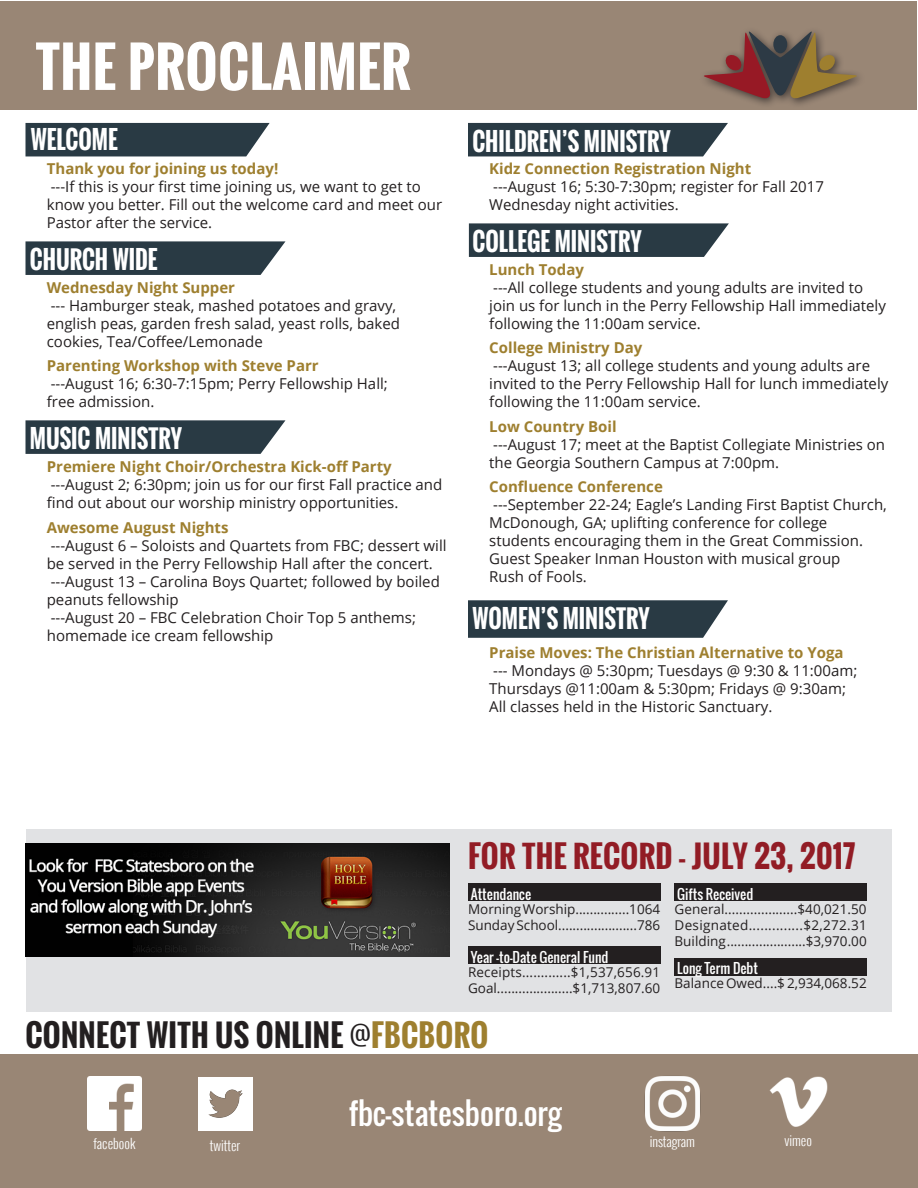
<style>
.page{position:relative;width:918px;height:1188px;background:#fff}
.page>*{position:absolute;margin:0;border:0;box-sizing:border-box;transform-origin:0 0}
.t1{font:700 54px "Oswald";letter-spacing:.01em;color:#fff}
.t2{font:700 30px "Oswald";letter-spacing:.01em;color:#231f20}
.t3{font:700 30px "Oswald";letter-spacing:.01em;color:#921c25}
.t4{font:30px "Oswald";color:#fff}
.t5{font:700 24.75px "Oswald";color:#fff;scale:.91 1}
.t6{font:15px/18px "Open Sans";color:#231f20}
.t7{font:700 15px "Open Sans";color:#9e7f2f}
.t8{font:13.5px "Open Sans";color:#231f20}
.t9{font:13.5px "Oswald";color:#fff}
.t10{font:13.5px "Open Sans";letter-spacing:.025em;color:#231f20}
.t11{font:300 13.5px "Oswald";color:#fff}
.s1{font-weight:300}
.s2{color:#9e7f2f}
</style>
<div class="page">
<div style="left:1px;top:1px;width:916px;height:109px;background:#998675"></div>
<div style="left:699px;top:26px;width:167px;height:82px;background:#231f20;opacity:.75"></div>
<svg style="left:704px;top:32px;width:153px;height:67px"></svg>
<div style="left:26px;top:830px;width:866px;height:182px;background:#e1e2e4"></div>
<div style="left:468px;top:947px;width:192px;height:17px;background:#231f20"></div>
<div style="left:675px;top:958px;width:192px;height:17px;background:#231f20"></div>
<div style="left:468px;top:884px;width:192px;height:17px;background:#231f20"></div>
<div style="left:675px;top:884px;width:192px;height:17px;background:#231f20"></div>
<div style="left:0;top:1055px;width:918px;height:133px;background:#998675"></div>
<img style="left:88px;top:1077px;width:54px;height:54px">
<img style="left:198px;top:1077px;width:54px;height:54px">
<img style="left:644px;top:1076px;width:57px;height:56px">
<img style="left:769px;top:1076px;width:59px;height:51px">
<svg style="left:26px;top:241px;width:259px;height:34px;background:#35454f"></svg>
<svg style="left:469px;top:223px;width:260px;height:34px;background:#35454f"></svg>
<div style="left:468px;top:123px;width:260px;height:33px;background:#293a44"></div>
<svg style="left:26px;top:420px;width:259px;height:34px;background:#35454f"></svg>
<svg style="left:468px;top:600px;width:260px;height:38px;background:#35454e"></svg>
<img style="left:26px;top:843px;width:423px;height:114px">
<div style="left:26px;top:123px;width:244px;height:33px;background:#293a44"></div>
<p class="t1" style="left:36px;top:26px;width:376px">THE PROCLAIMER</p>
<p class="t5" style="left:31px;top:121px;width:97px">WELCOME</p>
<p class="t7" style="left:47px;top:158px;width:233px">Thank you for joining us today!</p>
<p class="t6" style="left:47px;top:178px;width:397px">---If this is your first time joining us, we want to get to know you better. Fill out the welcome card and meet our<br>Pastor after the service.</p>
<p class="t5" style="left:30px;top:241px;width:142px">CHURCH WIDE</p>
<p class="t7" style="left:47px;top:277px;width:190px">Wednesday Night Supper</p>
<p class="t6" style="left:51px;top:296px;width:347px">--- Hamburger steak, mashed potatoes and gravy,</p>
<p class="t6" style="left:47px;top:314px;width:355px">english peas, garden fresh salad, yeast rolls, baked</p>
<p class="t6" style="left:47px;top:332px;width:218px">cookies, Tea/Coffee/Lemonade</p>
<p class="t7" style="left:47px;top:355px;width:273px">Parenting Workshop with Steve Parr</p>
<p class="t6" style="left:51px;top:375px;width:339px">---August 16; 6:30-7:15pm; Perry Fellowship Hall;</p>
<p class="t6" style="left:47px;top:393px;width:109px">free admission.</p>
<p class="t5" style="left:30px;top:420px;width:169px">MUSIC MINISTRY</p>
<p class="t7" style="left:47px;top:456px;width:347px">Premiere Night Choir/Orchestra Kick-off Party</p>
<p class="t6" style="left:47px;top:475px;width:397px">---August 2; 6:30pm; join us for our first Fall practice and find out about our worship ministry opportunities.</p>
<p class="t7" style="left:47px;top:517px;width:183px">Awesome August Nights</p>
<p class="t6" style="left:47px;top:536px;width:401px">---August 6 – Soloists and Quartets from FBC; dessert will be served in the Perry Fellowship Hall after the concert.</p>
<p class="t6" style="left:47px;top:572px;width:395px">---August 13 – Carolina Boys Quartet; followed by boiled peanuts fellowship</p>
<p class="t6" style="left:47px;top:608px;width:371px">---August 20 – FBC Celebration Choir Top 5 anthems; homemade ice cream fellowship</p>
<p class="t5" style="left:472px;top:122px;width:220px">CHILDREN’S MINISTRY</p>
<p class="t7" style="left:489px;top:158px;width:263px">Kidz Connection Registration Night</p>
<p class="t6" style="left:493px;top:178px;width:332px">---August 16; 5:30-7:30pm; register for Fall 2017</p>
<p class="t6" style="left:489px;top:196px;width:191px">Wednesday night activities.</p>
<p class="t5" style="left:473px;top:223px;width:187px">COLLEGE MINISTRY</p>
<p class="t7" style="left:489px;top:259px;width:96px">Lunch Today</p>
<p class="t6" style="left:489px;top:278px;width:398px">---All college students and young adults are invited to join us for lunch in the Perry Fellowship Hall immediately following the 11:00am service.</p>
<p class="t7" style="left:489px;top:337px;width:155px">College Ministry Day</p>
<p class="t6" style="left:489px;top:357px;width:401px">---August 13; all college students and young adults are invited to the Perry Fellowship Hall for lunch immediately following the 11:00am service.</p>
<p class="t7" style="left:489px;top:416px;width:129px">Low Country Boil</p>
<p class="t6" style="left:489px;top:435px;width:397px">---August 17; meet at the Baptist Collegiate Ministries on the Georgia Southern Campus at 7:00pm.</p>
<p class="t7" style="left:489px;top:476px;width:175px">Confluence Conference</p>
<p class="t6" style="left:489px;top:495px;width:399px">---September 22-24; Eagle’s Landing First Baptist Church,<br>McDonough, GA; uplifting conference for college</p>
<p class="t6" style="left:489px;top:531px;width:375px">students encouraging them in the Great Commission.<br>Guest Speaker Inman Houston with musical group</p>
<p class="t6" style="left:489px;top:567px;width:99px">Rush of Fools.</p>
<p class="t5" style="left:472px;top:600px;width:196px">WOMEN’S MINISTRY</p>
<p class="t7" style="left:489px;top:642px;width:356px">Praise Moves: The Christian Alternative to Yoga</p>
<p class="t6" style="left:489px;top:662px;width:370px">--- Mondays @ 5:30pm; Tuesdays @ 9:30 &amp; 11:00am;<br>Thursdays @11:00am &amp; 5:30pm; Fridays @ 9:30am;</p>
<p class="t6" style="left:489px;top:698px;width:285px">All classes held in the Historic Sanctuary.</p>
<p class="t3" style="left:468px;top:834px;width:389px">FOR THE RECORD - JULY 23, 2017</p>
<p class="t9" style="left:471px;top:884px;width:62px">Attendance</p>
<p class="t9" style="left:677px;top:884px;width:77px">Gifts Received</p>
<p class="t8" style="left:468px;top:900px;width:194px">Morning Worship...............1064</p>
<p class="t8" style="left:468px;top:916px;width:194px">Sunday School......................786</p>
<p class="t8" style="left:675px;top:900px;width:194px">General....................$40,021.50</p>
<p class="t10" style="left:675px;top:916px;width:194px">Designated..............$2,272.31</p>
<p class="t8" style="left:675px;top:932px;width:194px">Building ......................$3,970.00</p>
<p class="t9" style="left:471px;top:947px;width:139px">Year -to-Date General Fund</p>
<p class="t9" style="left:677px;top:958px;width:82px">Long Term Debt</p>
<p class="t8" style="left:468px;top:962px;width:194px">Receipts.............$1,537,656.91</p>
<p class="t8" style="left:468px;top:979px;width:194px">Goal.....................$1,713,807.60</p>
<p class="t2" style="left:26px;top:1013px;width:464px">CONNECT WITH US ONLINE <span class="s1">@</span><span class="s2">FBCBORO</span></p>
<p class="t8" style="left:675px;top:974px;width:194px">Balance Owed....$ 2,934,068.52</p>
<p class="t4" style="left:349px;top:1090px;width:214px">fbc-statesboro.org</p>
<p class="t11" style="left:94px;top:1133px;width:43px">facebook</p>
<p class="t11" style="left:210px;top:1135px;width:32px">twitter</p>
<p class="t11" style="left:650px;top:1132px;width:47px">instagram</p>
<p class="t11" style="left:785px;top:1131px;width:29px">vimeo</p>
</div>
